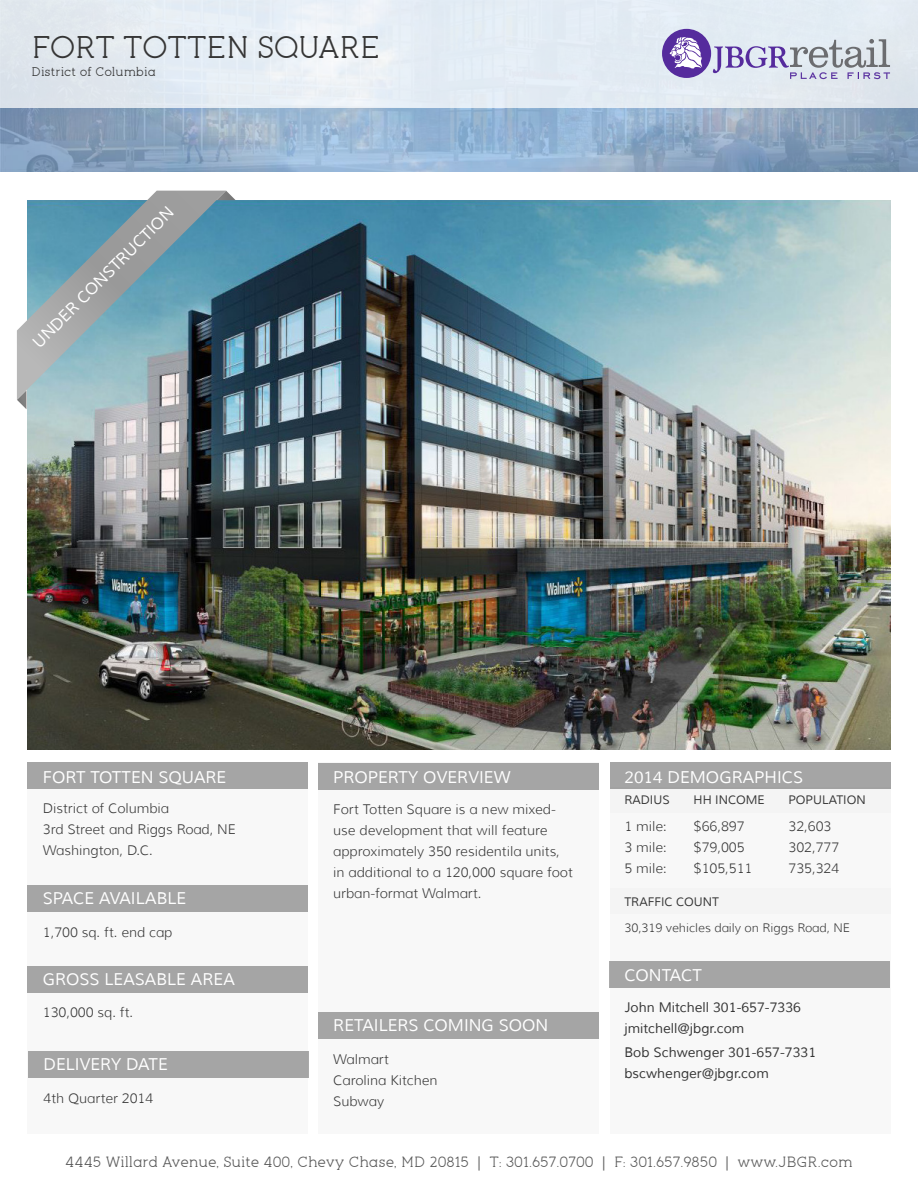
<style>
.page{position:relative;width:918px;height:1188px;background:#fff}
.page>*{position:absolute;margin:0;border:0;box-sizing:border-box;transform-origin:0 0}
.t1{font:30px "pironv 2";letter-spacing:-.025em;color:#353535}
.t2{font:16.5px "Muli";color:#fff}
.t3{font:16.2px "Muli";color:#fff}
.t4{font:14.25px "pironv 2";color:#595959}
.t5{font:300 13.5px/21px "Muli";color:#353535}
.t6{font:13.5px "Muli";color:#353535}
.t7{font:12px "Muli";color:#353535}
.t8{font:300 12px "Muli";color:#353535}
.t9{font:12px "pironv 2";color:#353535}
.s1{font-family:"Myriad Pro"}
</style>
<div class="page">
<img style="left:0;top:108px;width:918px;height:64px">
<div style="left:0;top:0;width:918px;height:108px;background:#e3ecf4"></div>
<svg style="left:713px;top:39px;width:177px;height:40px"></svg>
<div style="left:662px;top:29px;width:49px;height:49px;background:#552b9d;border-radius:50%"></div>
<svg style="left:670px;top:37px;width:32px;height:32px"></svg>
<div style="left:319px;top:762px;width:280px;height:372px;background:#f8f8f8"></div>
<div style="left:610px;top:762px;width:281px;height:372px;background:#f8f8f8"></div>
<div style="left:27px;top:762px;width:281px;height:372px;background:#f8f8f8"></div>
<div style="left:610px;top:961px;width:280px;height:27px;background:#aaa"></div>
<div style="left:610px;top:762px;width:281px;height:27px;background:#aaa"></div>
<div style="left:610px;top:888px;width:281px;height:25px;background:#f1f1f1"></div>
<div style="left:610px;top:788px;width:281px;height:25px;background:#f1f1f1"></div>
<div style="left:318px;top:1012px;width:281px;height:27px;background:#aaa"></div>
<div style="left:318px;top:763px;width:281px;height:27px;background:#aaa"></div>
<div style="left:27px;top:966px;width:281px;height:27px;background:#aaa"></div>
<div style="left:27px;top:885px;width:281px;height:27px;background:#aaa"></div>
<div style="left:27px;top:762px;width:281px;height:27px;background:#aaa"></div>
<img style="left:27px;top:200px;width:864px;height:549px">
<svg style="left:226px;top:191px;width:10px;height:9px"></svg>
<svg style="left:17px;top:400px;width:9px;height:9px"></svg>
<svg style="left:17px;top:191px;width:209px;height:209px;background:#81a1ad"></svg>
<div style="left:28px;top:1052px;width:280px;height:26px;background:#aaa"></div>
<h1 class="t1" style="left:32px;top:29px;width:350px">FORT TOTTEN SQUARE</h1>
<p class="t9" style="left:32px;top:65px;width:126px">District of Columbia</p>
<p class="t3" style="left:29px;top:338px;width:193px;rotate:-45deg">UNDER CONSTRUCTION</p>
<p class="t2" style="left:43px;top:767px;width:185px">FORT TOTTEN SQUARE</p>
<p class="t5" style="left:43px;top:798px;width:128px">District of Columbia</p>
<p class="t5" style="left:43px;top:819px;width:194px">3rd Street and Riggs Road, NE</p>
<p class="t5" style="left:43px;top:840px;width:111px">Washington, D.C.</p>
<p class="t2" style="left:43px;top:888px;width:145px">SPACE AVAILABLE</p>
<p class="t5" style="left:43px;top:921px;width:131px">1,700 sq. ft. end cap</p>
<p class="t2" style="left:333px;top:767px;width:179px">PROPERTY OVERVIEW</p>
<p class="t5" style="left:333px;top:799px;width:241px">Fort Totten Square is a new mixed&shy;use development that will feature approximately 350 residentila units, in additional to a 120,000 square foot urban-format Walmart.</p>
<p class="t2" style="left:624px;top:767px;width:180px">2014 DEMOGRAPHICS</p>
<p class="t5" style="left:789px;top:816px;width:44px">32,603</p>
<p class="t5" style="left:789px;top:837px;width:52px">302,777</p>
<p class="t5" style="left:789px;top:858px;width:52px">735,324</p>
<p class="t7" style="left:624px;top:792px;width:47px">RADIUS</p>
<p class="t7" style="left:694px;top:792px;width:73px">HH INCOME</p>
<p class="t7" style="left:788px;top:792px;width:79px">POPULATION</p>
<p class="t5" style="left:694px;top:816px;width:52px">$66,897</p>
<p class="t5" style="left:694px;top:837px;width:52px">$79,005</p>
<p class="t5" style="left:694px;top:858px;width:60px">$105,511</p>
<p class="t5" style="left:624px;top:816px;width:44px">1 mile:</p>
<p class="t5" style="left:624px;top:837px;width:44px">3 mile:</p>
<p class="t5" style="left:624px;top:858px;width:44px">5 mile:</p>
<p class="t7" style="left:624px;top:895px;width:96px">TRAFFIC COUNT</p>
<p class="t8" style="left:624px;top:921px;width:227px">30,319 vehicles daily on Riggs Road, NE</p>
<p class="t2" style="left:43px;top:969px;width:193px">GROSS LEASABLE AREA</p>
<p class="t2" style="left:624px;top:965px;width:79px">CONTACT</p>
<p class="t5" style="left:43px;top:1002px;width:92px">130,000 sq. ft.</p>
<p class="t2" style="left:333px;top:1015px;width:217px">RETAILERS COMING SOON</p>
<p class="t6" style="left:624px;top:999px;width:178px">John Mitchell 301-657-7336</p>
<p class="t6" style="left:624px;top:1020px;width:122px">jmitchell@jbgr.com</p>
<p class="t2" style="left:44px;top:1054px;width:126px">DELIVERY DATE</p>
<p class="t5" style="left:44px;top:1087px;width:111px">4th Quarter 2014</p>
<p class="t5" style="left:333px;top:1048px;width:57px">Walmart</p>
<p class="t5" style="left:333px;top:1069px;width:106px">Carolina Kitchen</p>
<p class="t5" style="left:333px;top:1090px;width:52px">Subway</p>
<p class="t6" style="left:624px;top:1045px;width:193px">Bob Schwenger 301-657-7331</p>
<p class="t6" style="left:624px;top:1066px;width:146px">bscwhenger@jbgr.com</p>
<p class="t4" style="left:65px;top:1153px;width:789px">4445 Willard Avenue, Suite 400, Chevy Chase, MD 20815 <span class="s1">|</span> T: 301.657.0700 <span class="s1">|</span> F: 301.657.9850 <span class="s1">|</span> www.JBGR.com</p>
</div>
